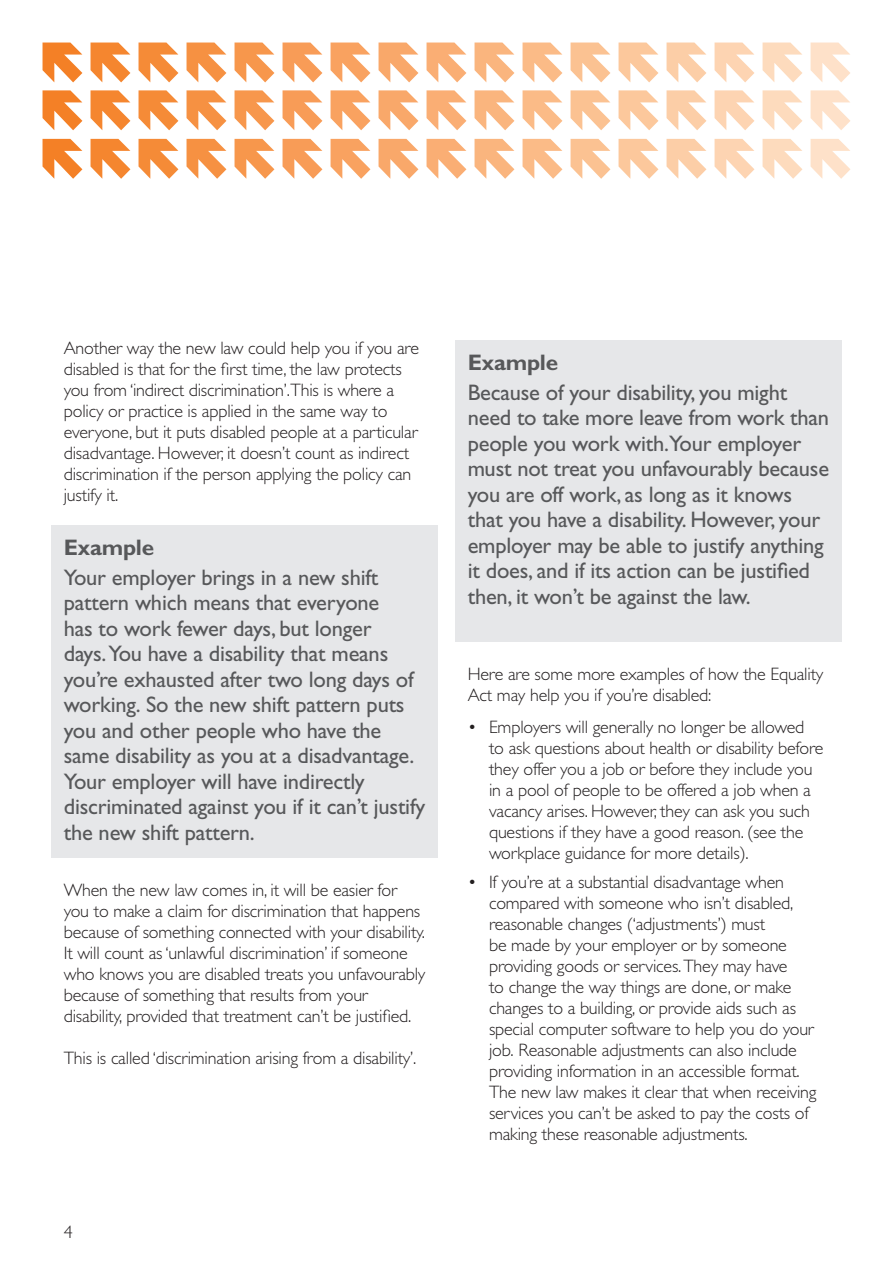
<style>
.page{position:relative;width:893px;height:1263px;background:#fff}
.page>*{position:absolute;margin:0;border:0;box-sizing:border-box;transform-origin:0 0}
.t1{font:22.5px/25.5px "Gill Sans";letter-spacing:-.01em;color:#57585a}
.t2{font:700 22.5px "Gill Sans";letter-spacing:-.01em;color:#57585a}
.t3{font:300 18px/21px "Gill Sans";letter-spacing:-.01em;color:#231f20}
</style>
<div class="page">
<svg style="left:91px;top:139px;width:39px;height:40px"></svg>
<svg style="left:139px;top:139px;width:39px;height:40px"></svg>
<svg style="left:43px;top:139px;width:39px;height:40px"></svg>
<svg style="left:187px;top:139px;width:39px;height:40px"></svg>
<svg style="left:235px;top:139px;width:39px;height:40px"></svg>
<svg style="left:283px;top:139px;width:39px;height:40px"></svg>
<svg style="left:331px;top:139px;width:39px;height:40px"></svg>
<svg style="left:379px;top:139px;width:39px;height:40px"></svg>
<svg style="left:427px;top:139px;width:39px;height:40px"></svg>
<svg style="left:475px;top:139px;width:39px;height:40px"></svg>
<svg style="left:523px;top:139px;width:39px;height:40px"></svg>
<svg style="left:571px;top:139px;width:39px;height:40px"></svg>
<svg style="left:619px;top:139px;width:39px;height:40px"></svg>
<svg style="left:91px;top:43px;width:39px;height:39px"></svg>
<svg style="left:91px;top:90px;width:39px;height:40px"></svg>
<svg style="left:235px;top:43px;width:39px;height:39px"></svg>
<svg style="left:235px;top:90px;width:39px;height:40px"></svg>
<svg style="left:283px;top:90px;width:39px;height:40px"></svg>
<svg style="left:379px;top:43px;width:39px;height:39px"></svg>
<svg style="left:379px;top:90px;width:39px;height:40px"></svg>
<svg style="left:427px;top:43px;width:39px;height:39px"></svg>
<svg style="left:427px;top:90px;width:39px;height:40px"></svg>
<svg style="left:475px;top:43px;width:39px;height:39px"></svg>
<svg style="left:475px;top:90px;width:39px;height:40px"></svg>
<svg style="left:523px;top:90px;width:39px;height:40px"></svg>
<svg style="left:619px;top:90px;width:39px;height:40px"></svg>
<svg style="left:667px;top:43px;width:39px;height:39px"></svg>
<svg style="left:43px;top:43px;width:39px;height:39px"></svg>
<svg style="left:43px;top:90px;width:39px;height:40px"></svg>
<svg style="left:714px;top:43px;width:40px;height:39px"></svg>
<svg style="left:283px;top:43px;width:39px;height:39px"></svg>
<svg style="left:331px;top:43px;width:39px;height:39px"></svg>
<svg style="left:331px;top:90px;width:39px;height:40px"></svg>
<svg style="left:523px;top:43px;width:39px;height:39px"></svg>
<svg style="left:571px;top:43px;width:39px;height:39px"></svg>
<svg style="left:571px;top:90px;width:39px;height:40px"></svg>
<svg style="left:619px;top:43px;width:39px;height:39px"></svg>
<svg style="left:187px;top:43px;width:39px;height:39px"></svg>
<svg style="left:187px;top:90px;width:39px;height:40px"></svg>
<svg style="left:139px;top:43px;width:39px;height:39px"></svg>
<svg style="left:139px;top:90px;width:39px;height:40px"></svg>
<svg style="left:762px;top:43px;width:40px;height:39px"></svg>
<svg style="left:810px;top:43px;width:40px;height:39px"></svg>
<svg style="left:667px;top:90px;width:39px;height:40px"></svg>
<svg style="left:714px;top:90px;width:40px;height:40px"></svg>
<svg style="left:762px;top:90px;width:40px;height:40px"></svg>
<svg style="left:810px;top:90px;width:40px;height:40px"></svg>
<svg style="left:667px;top:139px;width:39px;height:40px"></svg>
<svg style="left:714px;top:139px;width:40px;height:40px"></svg>
<svg style="left:762px;top:139px;width:40px;height:40px"></svg>
<svg style="left:810px;top:139px;width:40px;height:40px"></svg>
<div style="left:455px;top:340px;width:387px;height:302px;background:#e6e7e9"></div>
<div style="left:51px;top:525px;width:387px;height:333px;background:#e6e7e9"></div>
<p class="t3" style="left:64px;top:337px;width:357px">Another way the new law could help you if you are disabled is that for the first time, the law protects you from ‘indirect discrimination’.This is where a policy or practice is applied in the same way to everyone, but it puts disabled people at a particular disadvantage. However, it doesn’t count as indirect discrimination if the person applying the policy can justify it.</p>
<h4 class="t2" style="left:64px;top:534px;width:92px">Example</h4>
<p class="t1" style="left:64px;top:565px;width:363px">Your employer brings in a new shift pattern which means that everyone<br>has to work fewer days, but longer<br>days. You have a disability that means you’re exhausted after two long days of working. So the new shift pattern puts you and other people who have the same disability as you at a disadvantage.<br>Your employer will have indirectly discriminated against you if it can’t justify the new shift pattern.</p>
<p class="t3" style="left:64px;top:880px;width:363px">When the new law comes in, it will be easier for you to make a claim for discrimination that happens because of something connected with your disability.<br>It will count as ‘unlawful discrimination’ if someone who knows you are disabled treats you unfavourably because of something that results from your disability, provided that treatment can’t be justified.</p>
<p class="t3" style="left:64px;top:1048px;width:354px">This is called ‘discrimination arising from a disability’.</p>
<p class="t3" style="left:64px;top:1222px;width:10px">4</p>
<h4 class="t2" style="left:468px;top:349px;width:92px">Example</h4>
<p class="t1" style="left:468px;top:380px;width:363px">Because of your disability, you might need to take more leave from work than people you work with.Your employer must not treat you unfavourably because you are off work, as long as it knows that you have a disability. However, your employer may be able to justify anything it does, and if its action can be justified then, it won’t be against the law.</p>
<p class="t3" style="left:468px;top:664px;width:357px">Here are some more examples of how the Equality<br>Act may help you if you’re disabled:</p>
<p class="t3" style="left:489px;top:716px;width:336px;text-indent:-21px">• Employers will generally no longer be allowed to ask questions about health or disability before they offer you a job or before they include you in a pool of people to be offered a job when a vacancy arises. However, they can ask you such questions if they have a good reason. (see the workplace guidance for more details).</p>
<p class="t3" style="left:489px;top:872px;width:329px;text-indent:-21px">• If you’re at a substantial disadvantage when compared with someone who isn’t disabled, reasonable changes (‘adjustments’) must<br>be made by your employer or by someone providing goods or services. They may have<br>to change the way things are done, or make changes to a building, or provide aids such as special computer software to help you do your job. Reasonable adjustments can also include providing information in an accessible format.<br>The new law makes it clear that when receiving services you can’t be asked to pay the costs of making these reasonable adjustments.</p>
</div>
